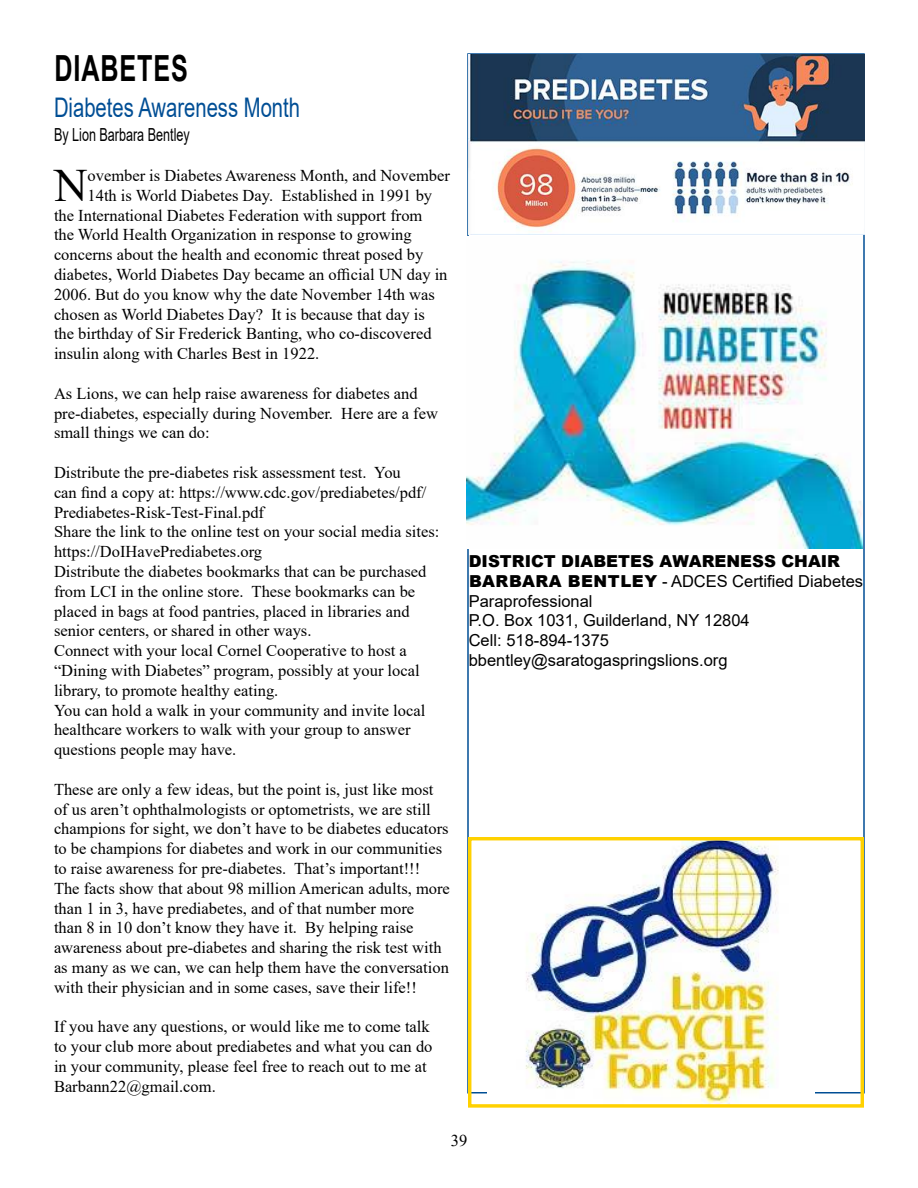
<style>
.page{position:relative;width:918px;height:1188px;background:#fff}
.page>*{position:absolute;margin:0;border:0;box-sizing:border-box;transform-origin:0 0}
.Title_2{font:46.35px "Times New Roman";color:#000}
.Title_2-2{font:700 36px "Arial";letter-spacing:.035em;color:#000;scale:.7 1}
.Title_2-3{font:27px "Arial";color:#004e95;scale:.75 1}
.Title_2-4{font:18px "Arial";color:#000;scale:.7 1}
.Title_2-5{font:16.5px/19.8px "Times New Roman";color:#000}
.Title_2-6{font:16.5px/19.8px "Arial";color:#000}
.Title_2-7{font:900 16.5px "Arial";color:#000}
.s1{font-weight:900}
</style>
<div class="page">
<img style="left:468px;top:54px;width:396px;height:181px">
<img style="left:467px;top:260px;width:396px;height:289px">
<img style="left:525px;top:841px;width:254px;height:263px">
<div style="left:468px;top:837px;width:396px;height:271px;border:3px solid #ffd100"></div>
<p class="Title_2-2" style="left:54px;top:43px;width:192px">DIABETES</p>
<p class="Title_2-3" style="left:54px;top:89px;width:330px">Diabetes Awareness Month</p>
<p class="Title_2-4" style="left:54px;top:123px;width:196px">By Lion Barbara Bentley</p>
<p class="Title_2" style="left:54px;top:152px;width:35px">N</p>
<p class="Title_2-5" style="left:88px;top:165px;width:364px">ovember is Diabetes Awareness Month, and November</p>
<p class="Title_2-5" style="left:88px;top:185px;width:346px">14th is World Diabetes Day. Established in 1991 by</p>
<p class="Title_2-5" style="left:54px;top:205px;width:370px">the International Diabetes Federation with support from</p>
<p class="Title_2-5" style="left:54px;top:224px;width:359px">the World Health Organization in response to growing</p>
<p class="Title_2-5" style="left:54px;top:244px;width:371px">concerns about the health and economic threat posed by</p>
<p class="Title_2-5" style="left:54px;top:264px;width:395px">diabetes, World Diabetes Day became an official UN day in</p>
<p class="Title_2-5" style="left:54px;top:284px;width:382px">2006. But do you know why the date November 14th was</p>
<p class="Title_2-5" style="left:54px;top:304px;width:372px">chosen as World Diabetes Day? It is because that day is</p>
<p class="Title_2-5" style="left:54px;top:323px;width:379px">the birthday of Sir Frederick Banting, who co-discovered</p>
<p class="Title_2-5" style="left:54px;top:343px;width:267px">insulin along with Charles Best in 1922.</p>
<p class="Title_2-5" style="left:54px;top:383px;width:385px">As Lions, we can help raise awareness for diabetes and pre-diabetes, especially during November. Here are a few small things we can do:</p>
<p class="Title_2-5" style="left:54px;top:462px;width:374px">Distribute the pre-diabetes risk assessment test. You can find a copy at: https://www.cdc.gov/prediabetes/pdf/<br>Prediabetes-Risk-Test-Final.pdf</p>
<p class="Title_2-5" style="left:54px;top:521px;width:387px">Share the link to the online test on your social media sites: https://DoIHavePrediabetes.org</p>
<p class="Title_2-5" style="left:54px;top:561px;width:374px">Distribute the diabetes bookmarks that can be purchased from LCI in the online store. These bookmarks can be placed in bags at food pantries, placed in libraries and senior centers, or shared in other ways.</p>
<p class="Title_2-5" style="left:54px;top:640px;width:367px">Connect with your local Cornel Cooperative to host a “Dining with Diabetes” program, possibly at your local library, to promote healthy eating.</p>
<p class="Title_2-5" style="left:54px;top:700px;width:373px">You can hold a walk in your community and invite local healthcare workers to walk with your group to answer questions people may have.</p>
<p class="Title_2-5" style="left:54px;top:779px;width:397px">These are only a few ideas, but the point is, just like most of us aren’t ophthalmologists or optometrists, we are still champions for sight, we don’t have to be diabetes educators to be champions for diabetes and work in our communities to raise awareness for pre-diabetes. That’s important!!!<br>The facts show that about 98 million American adults, more than 1 in 3, have prediabetes, and of that number more<br>than 8 in 10 don’t know they have it. By helping raise awareness about pre-diabetes and sharing the risk test with as many as we can, we can help them have the conversation with their physician and in some cases, save their life!!</p>
<p class="Title_2-5" style="left:54px;top:1016px;width:380px">If you have any questions, or would like me to come talk to your club more about prediabetes and what you can do in your community, please feel free to reach out to me at Barbann22@gmail.com.</p>
<p class="Title_2-7" style="left:469px;top:549px;width:373px">DISTRICT DIABETES AWARENESS CHAIR</p>
<p class="Title_2-6" style="left:469px;top:571px;width:396px"><span class="s1">BARBARA BENTLEY</span> - ADCES Certified Diabetes<br>Paraprofessional</p>
<p class="Title_2-6" style="left:469px;top:611px;width:282px">P.O. Box 1031, Guilderland, NY 12804</p>
<p class="Title_2-6" style="left:469px;top:630px;width:142px">Cell: 518-894-1375</p>
<p class="Title_2-6" style="left:469px;top:650px;width:260px">bbentley@saratogaspringslions.org</p>
<p class="Title_2-5" style="left:451px;top:1130px;width:18px">39</p>
</div>
